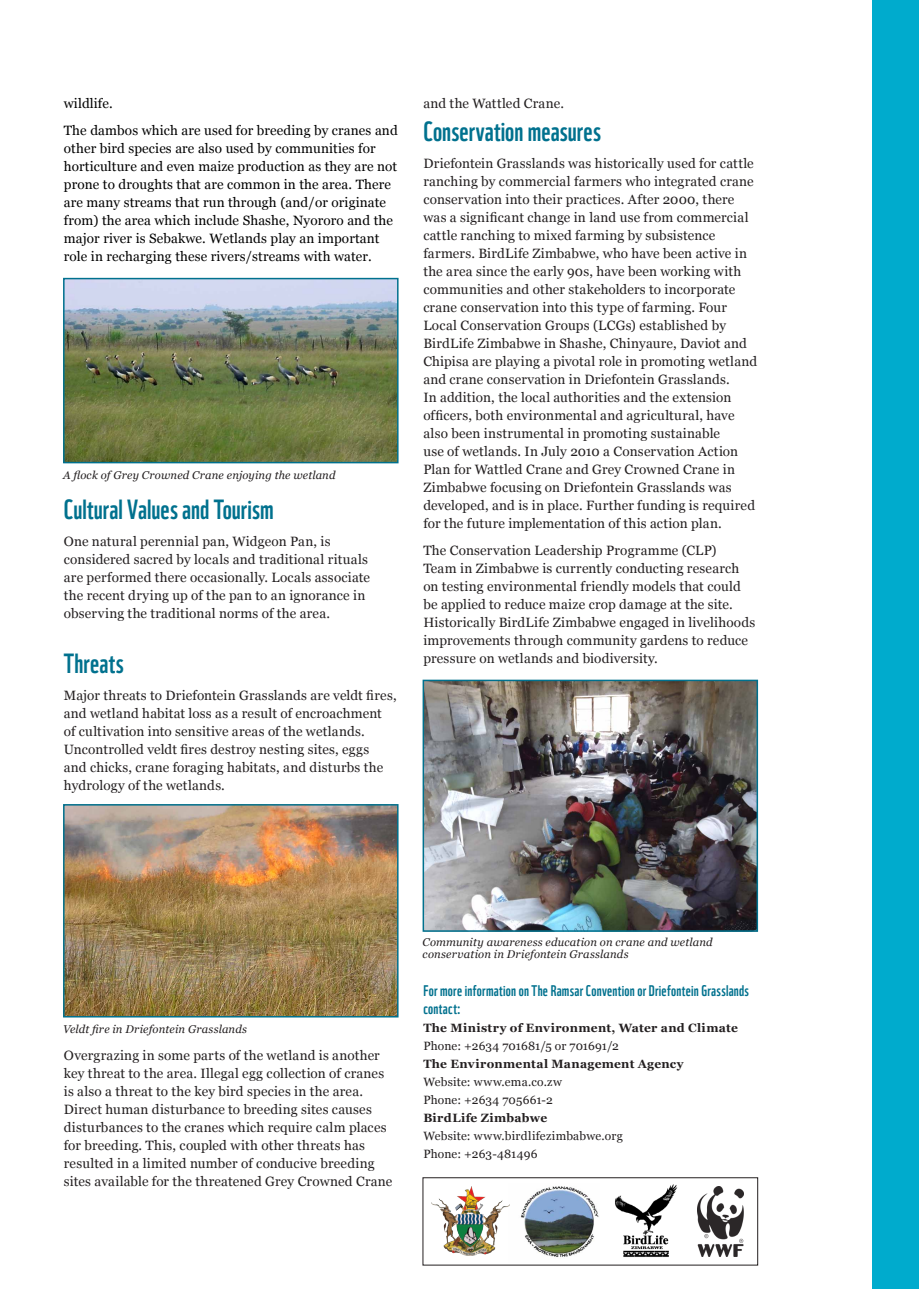
<style>
.page{position:relative;width:919px;height:1289px;background:#fff}
.page>*{position:absolute;margin:0;border:0;box-sizing:border-box;transform-origin:0 0}
.FS_Body_text{font:27px "WWF";letter-spacing:.005em;color:#00718e}
.t1{font:15px/18px "WWF";letter-spacing:.015em;color:#00718e}
.FS_Body_text-2{font:13.5px/18px "Georgia";letter-spacing:.015em;color:#231f20}
.FS_Body_text-3{font:13.5px/18px "Georgia";letter-spacing:.01em;color:#000}
.t2{font:12px "Georgia";letter-spacing:.015em;color:#231f20}
.t3{font:700 12px "Georgia";letter-spacing:.025em;color:#231f20}
.FS_Body_text-4{font:italic 11.25px/12px "Georgia";letter-spacing:.015em;color:#231f20}
</style>
<div class="page">
<div style="left:872px;top:0;width:46px;height:1288px;background:#00abcd"></div>
<img style="left:66px;top:281px;width:329px;height:179px">
<div style="left:63px;top:278px;width:335px;height:185px;border:2px solid #00718e"></div>
<img style="left:66px;top:807px;width:329px;height:207px">
<div style="left:63px;top:804px;width:335px;height:213px;border:2px solid #00718e"></div>
<img style="left:425px;top:682px;width:330px;height:246px">
<div style="left:422px;top:679px;width:336px;height:252px;border:2px solid #00718e"></div>
<div style="left:422px;top:1177px;width:336px;height:88px;border:1px solid #231f20"></div>
<img style="left:509px;top:1186px;width:90px;height:71px">
<img style="left:431px;top:1186px;width:78px;height:69px">
<img style="left:697px;top:1186px;width:46px;height:70px">
<img style="left:615px;top:1184px;width:63px;height:73px">
<p class="FS_Body_text-3" style="left:64px;top:95px;width:50px">wildlife.</p>
<p class="FS_Body_text-3" style="left:64px;top:122px;width:335px">The dambos which are used for breeding by cranes and other bird species are also used by communities for horticulture and even maize production as they are not prone to droughts that are common in the area. There are many streams that run through (and/or originate from) the area which include Shashe, Nyororo and the major river is Sebakwe. Wetlands play an important role in recharging these rivers/streams with water.</p>
<p class="FS_Body_text-4" style="left:63px;top:469px;width:274px">A flock of Grey Crowned Crane enjoying the wetland</p>
<p class="FS_Body_text" style="left:64px;top:488px;width:211px">Cultural Values and Tourism</p>
<p class="FS_Body_text-2" style="left:64px;top:533px;width:308px">One natural perennial pan, Widgeon Pan, is considered sacred by locals and traditional rituals are performed there occasionally. Locals associate the recent drying up of the pan to an ignorance in observing the traditional norms of the area.</p>
<p class="FS_Body_text" style="left:64px;top:642px;width:61px">Threats</p>
<p class="FS_Body_text-2" style="left:64px;top:686px;width:334px">Major threats to Driefontein Grasslands are veldt fires, and wetland habitat loss as a result of encroachment of cultivation into sensitive areas of the wetlands.<br>Uncontrolled veldt fires destroy nesting sites, eggs<br>and chicks, crane foraging habitats, and disturbs the hydrology of the wetlands.</p>
<p class="FS_Body_text-2" style="left:423px;top:95px;width:142px">and the Wattled Crane.</p>
<p class="FS_Body_text" style="left:423px;top:110px;width:179px">Conservation measures</p>
<p class="FS_Body_text-2" style="left:423px;top:155px;width:335px">Driefontein Grasslands was historically used for cattle ranching by commercial farmers who integrated crane conservation into their practices. After 2000, there was a significant change in land use from commercial cattle ranching to mixed farming by subsistence farmers. BirdLife Zimbabwe, who have been active in the area since the early 90s, have been working with communities and other stakeholders to incorporate crane conservation into this type of farming. Four Local Conservation Groups (LCGs) established by BirdLife Zimbabwe in Shashe, Chinyaure, Daviot and Chipisa are playing a pivotal role in promoting wetland and crane conservation in Driefontein Grasslands.<br>In addition, the local authorities and the extension officers, both environmental and agricultural, have also been instrumental in promoting sustainable<br>use of wetlands. In July 2010 a Conservation Action Plan for Wattled Crane and Grey Crowned Crane in Zimbabwe focusing on Driefontein Grasslands was developed, and is in place. Further funding is required for the future implementation of this action plan.</p>
<p class="FS_Body_text-2" style="left:423px;top:542px;width:333px">The Conservation Leadership Programme (CLP)<br>Team in Zimbabwe is currently conducting research on testing environmental friendly models that could be applied to reduce maize crop damage at the site.<br>Historically BirdLife Zimbabwe engaged in livelihoods improvements through community gardens to reduce pressure on wetlands and biodiversity.</p>
<p class="FS_Body_text-4" style="left:63px;top:1022px;width:185px">Veldt fire in Driefontein Grasslands</p>
<p class="FS_Body_text-2" style="left:64px;top:1046px;width:330px">Overgrazing in some parts of the wetland is another key threat to the area. Illegal egg collection of cranes is also a threat to the key bird species in the area.<br>Direct human disturbance to breeding sites causes disturbances to the cranes which require calm places for breeding. This, coupled with other threats has resulted in a limited number of conducive breeding sites available for the threatened Grey Crowned Crane</p>
<p class="FS_Body_text-4" style="left:422px;top:935px;width:291px">Community awareness education on crane and wetland conservation in Driefontein Grasslands</p>
<p class="t1" style="left:423px;top:980px;width:327px">For more information on The Ramsar Convention or Driefontein Grasslands contact:</p>
<p class="t3" style="left:423px;top:1020px;width:316px">The Ministry of Environment, Water and Climate</p>
<p class="t2" style="left:423px;top:1038px;width:197px">Phone: +2634 701681/5 or 701691/2</p>
<p class="t3" style="left:423px;top:1056px;width:262px">The Environmental Management Agency</p>
<p class="t2" style="left:423px;top:1074px;width:140px">Website: www.ema.co.zw</p>
<p class="t2" style="left:423px;top:1092px;width:131px">Phone: +2634 705661-2</p>
<p class="t3" style="left:423px;top:1110px;width:125px">BirdLife Zimbabwe</p>
<p class="t2" style="left:423px;top:1128px;width:201px">Website: www.birdlifezimbabwe.org</p>
<p class="t2" style="left:423px;top:1146px;width:116px">Phone: +263-481496</p>
</div>
